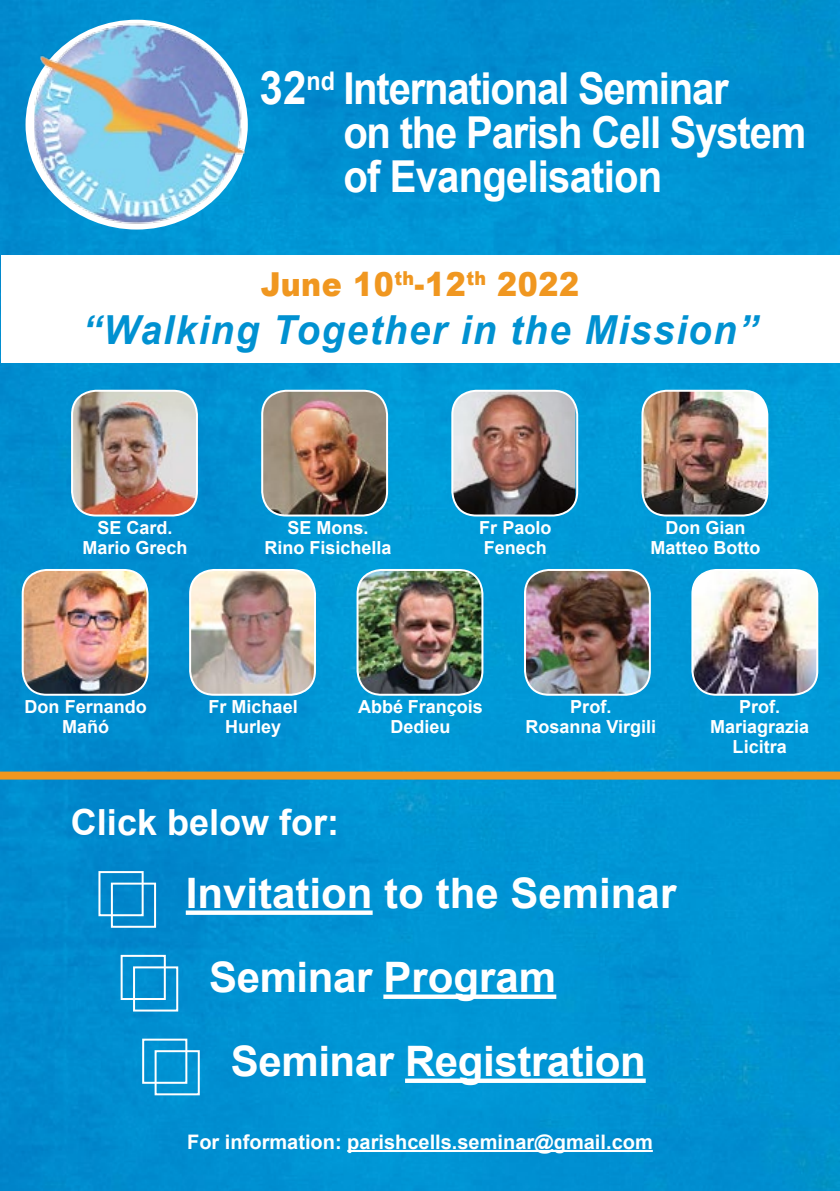
<style>
.page{position:relative;width:840px;height:1191px;background:#fff}
.page>*{position:absolute;margin:0;border:0;box-sizing:border-box;transform-origin:0 0}
.t1{font:700 44px/44px "Arial";letter-spacing:-.03em;color:#fff;scale:.91 1}
.t2{font:700 42px "Arial";color:#fff}
.t3{font:italic 700 40px "Arial";letter-spacing:.04em;color:#0091d1;scale:.96 1}
.t4{font:700 36px "Arial";color:#fff}
.t5{font:900 33px "Arial";letter-spacing:.02em;color:#f09720;scale:.91 1}
.t6{font:700 20px "Arial";color:#fff}
.t7{font:700 18px/20px "Arial";color:#fff;text-align:center}
.s1{font-size:46.2px}
</style>
<div class="page">
<img style="left:0;top:0;width:839px;height:1191px">
<div style="left:1px;top:255px;width:838px;height:107px;background:#fff"></div>
<img style="left:34px;top:9px;width:241px;height:231px">
<hr style="left:347px;top:1149px;width:305px;height:3px;background:#fff">
<div style="left:186px;top:910px;width:186px;height:5px;background:#fff"></div>
<div style="left:383px;top:994px;width:173px;height:5px;background:#fff"></div>
<div style="left:405px;top:1078px;width:240px;height:5px;background:#fff"></div>
<div style="left:142px;top:1038px;width:45px;height:45px;border:2px solid #fff"></div>
<div style="left:154px;top:1050px;width:46px;height:45px;border:2px solid #fff"></div>
<img style="left:72px;top:391px;width:125px;height:124px">
<div style="left:71px;top:390px;width:127px;height:126px;border:2px solid #fff;border-radius:24px"></div>
<img style="left:262px;top:391px;width:125px;height:124px">
<div style="left:261px;top:390px;width:127px;height:126px;border:2px solid #fff;border-radius:24px"></div>
<img style="left:452px;top:391px;width:123px;height:124px">
<div style="left:451px;top:390px;width:127px;height:126px;border:2px solid #fff;border-radius:24px"></div>
<img style="left:642px;top:391px;width:124px;height:124px">
<div style="left:641px;top:390px;width:126px;height:126px;border:2px solid #fff;border-radius:24px"></div>
<img style="left:23px;top:570px;width:124px;height:124px">
<div style="left:22px;top:569px;width:126px;height:126px;border:2px solid #fff;border-radius:24px"></div>
<img style="left:190px;top:570px;width:125px;height:124px">
<div style="left:189px;top:569px;width:127px;height:126px;border:2px solid #fff;border-radius:24px"></div>
<img style="left:357px;top:570px;width:125px;height:124px">
<div style="left:356px;top:569px;width:127px;height:126px;border:2px solid #fff;border-radius:24px"></div>
<img style="left:524px;top:570px;width:125px;height:124px">
<div style="left:523px;top:569px;width:127px;height:126px;border:2px solid #fff;border-radius:24px"></div>
<img style="left:692px;top:570px;width:124px;height:124px">
<div style="left:691px;top:569px;width:126px;height:126px;border:2px solid #fff;border-radius:24px"></div>
<div style="left:0;top:771px;width:839px;height:8px;background:#f09720"></div>
<div style="left:98px;top:871px;width:45px;height:45px;border:2px solid #fff"></div>
<div style="left:111px;top:882px;width:45px;height:45px;border:2px solid #fff"></div>
<div style="left:121px;top:955px;width:45px;height:45px;border:2px solid #fff"></div>
<div style="left:133px;top:966px;width:45px;height:45px;border:2px solid #fff"></div>
<h1 class="t1" style="left:343px;top:68px;width:510px;text-indent:-84px"><span class="s1">32</span><sup>nd</sup> International Seminar<br>on the Parish Cell System of Evangelisation</h1>
<h3 class="t5" style="left:261px;top:260px;width:351px">June 10<sup>th</sup>-12<sup>th</sup> 2022</h3>
<h3 class="t3" style="left:82px;top:304px;width:704px">“Walking Together in the Mission”</h3>
<p class="t7" style="left:82px;top:518px;width:107px">SE Card.<br>Mario Grech</p>
<p class="t7" style="left:264px;top:518px;width:129px">SE Mons.<br>Rino Fisichella</p>
<p class="t7" style="left:479px;top:518px;width:74px;text-align:left">Fr Paolo<br>Fenech</p>
<p class="t7" style="left:650px;top:518px;width:111px">Don Gian<br>Matteo Botto</p>
<p class="t7" style="left:25px;top:697px;width:124px">Don Fernando<br>Mañó</p>
<p class="t7" style="left:208px;top:697px;width:91px">Fr Michael<br>Hurley</p>
<p class="t7" style="left:358px;top:697px;width:126px">Abbé François<br>Dedieu</p>
<p class="t7" style="left:525px;top:697px;width:132px">Prof.<br>Rosanna Virgili</p>
<p class="t7" style="left:709px;top:697px;width:101px">Prof.<br>Mariagrazia<br>Licitra</p>
<h3 class="t4" style="left:71px;top:798px;width:270px">Click below for:</h3>
<h2 class="t2" style="left:186px;top:865px;width:492px">Invitation to the Seminar</h2>
<h2 class="t2" style="left:209px;top:949px;width:348px">Seminar Program</h2>
<h2 class="t2" style="left:231px;top:1033px;width:416px">Seminar Registration</h2>
<p class="t6" style="left:187px;top:1128px;width:467px">For information: parishcells.seminar@gmail.com</p>
</div>
